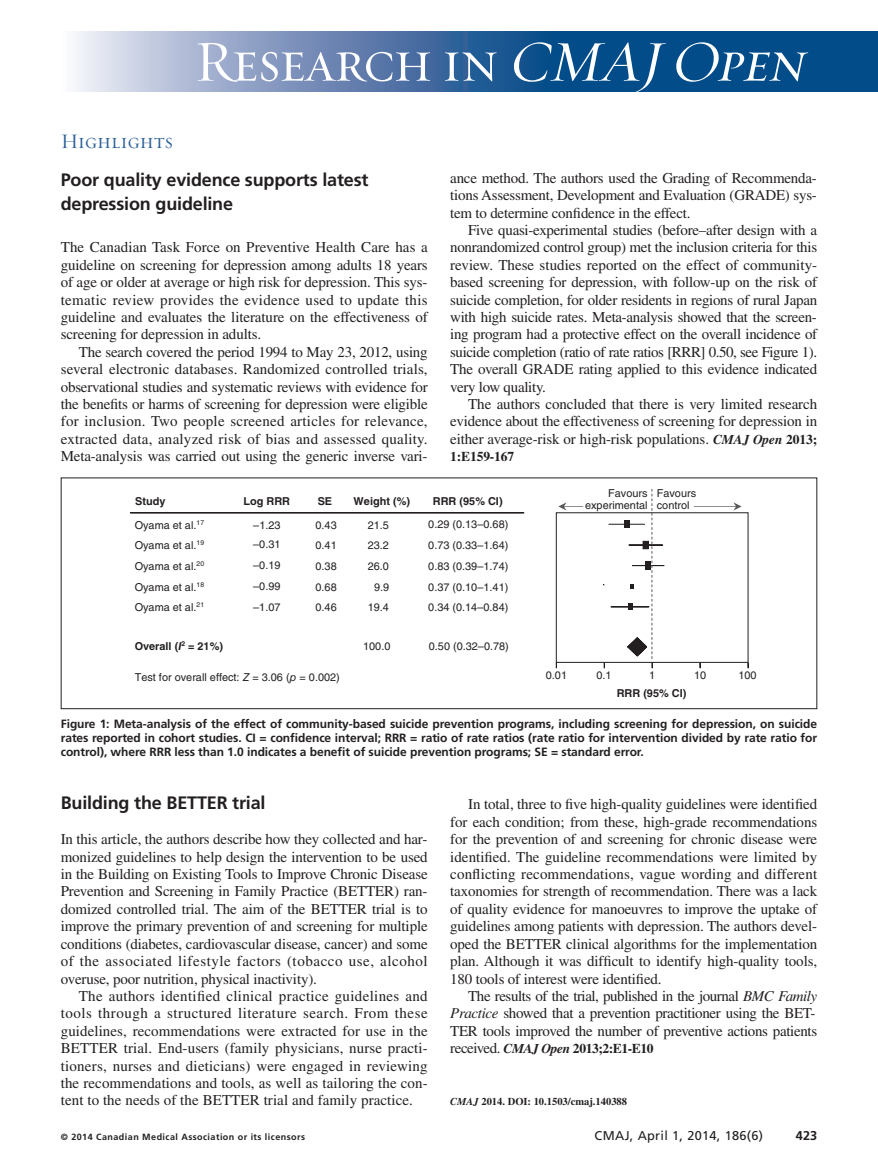
<style>
.page{position:relative;width:878px;height:1175px;background:#fff}
.page>*{position:absolute;margin:0;border:0;box-sizing:border-box;transform-origin:0 0}
.t1{font:58.5px "Requiem Display HTF Small Caps";letter-spacing:-.03em;color:#fff}
.t2{font:21px "Requiem Display HTF Small Caps";color:#2c6199}
.t3{font:700 18px/24px "Frutiger LT Std";letter-spacing:-.01em;color:#231f20}
.t4{font:15px/17.4px "Times LT Std";letter-spacing:-.015em;color:#231f20;text-align:justify}
.t5{font:700 13.5px "Times LT Std";letter-spacing:-.03em;color:#231f20}
.t6{font:12.75px "Frutiger LT Std";letter-spacing:.025em;color:#231f20}
.t7{font:700 12.75px "Frutiger LT Std";color:#231f20}
.t8{font:700 12px/14.2px "Frutiger LT Std";letter-spacing:-.005em;color:#231f20;text-align:justify}
.t9{font:10.95px/20.7px "Helvetica LT Std";color:#231f20;text-align:justify}
.t10{font:700 10.95px "Helvetica LT Std";color:#231f20}
.t11{font:700 10.5px "Times LT Std";color:#231f20}
.t12{font:700 9px "Frutiger LT Std";letter-spacing:.05em;color:#231f20}
.s1{font-style:italic}
.s2{font-weight:700;font-style:italic;font-size:13.5px}
.s3{font-weight:700;font-size:13.5px}
.s4{font-weight:700}
.s5{font-weight:400;font-size:15px}
</style>
<div class="page">
<div style="left:542px;top:32px;width:336px;height:60px;background:#014c89"></div>
<svg style="left:75px;top:32px;width:467px;height:60px;background:#7893ba"></svg>
<div style="left:556px;top:512px;width:192px;height:150px;border:1px solid #231f20"></div>
<hr style="left:130px;top:513px;width:393px;height:1px;background:#231f20">
<div style="left:130px;top:512px;width:394px;height:1px;border:1px solid #231f20"></div>
<div style="left:608px;top:524px;width:36px;height:1px;border:1px solid #57585a"></div>
<hr style="left:629px;top:545px;width:33px;height:1px;background:#231f20">
<div style="left:628px;top:544px;width:35px;height:1px;border:1px solid #231f20"></div>
<div style="left:632px;top:565px;width:32px;height:1px;border:1px solid #231f20"></div>
<div style="left:610px;top:606px;width:39px;height:1px;border:1px solid #231f20"></div>
<svg style="left:699px;top:662px;width:2px;height:6px"></svg>
<svg style="left:747px;top:662px;width:2px;height:6px"></svg>
<svg style="left:693px;top:502px;width:48px;height:8px"></svg>
<svg style="left:558px;top:502px;width:25px;height:8px"></svg>
<svg style="left:624px;top:489px;width:29px;height:179px"></svg>
<div style="left:61px;top:477px;width:756px;height:232px;border:1px solid #231f20"></div>
<h2 class="t2" style="left:61px;top:128px;width:114px">Highlights</h2>
<h1 class="t1" style="left:194px;top:26px;width:621px">Research in <span class="s1">CMAJ Open</span></h1>
<p class="t3" style="left:61px;top:169px;width:309px">Poor quality evidence supports latest depression guideline</p>
<p class="t4" style="left:61px;top:240px;width:368px">The Canadian Task Force on Preventive Health Care has a guideline on screening for depression among adults 18 years of age or older at average or high risk for depression. This sys&shy;tematic review provides the evidence used to update this guideline and evaluates the literature on the effectiveness of screening for depression in adults.</p>
<p class="t4" style="left:61px;top:345px;width:368px;text-indent:18px">The search covered the period 1994 to May 23, 2012, using several electronic databases. Randomized controlled trials, observational studies and systematic reviews with evidence for the benefits or harms of screening for depression were eligible for inclusion. Two people screened articles for relevance, extracted data, analyzed risk of bias and assessed quality.<br>Meta-analysis was carried out using the generic inverse vari-</p>
<p class="t4" style="left:450px;top:171px;width:368px">ance method. The authors used the Grading of Recommenda&shy;tions Assessment, Development and Evaluation (GRADE) sys&shy;tem to determine confidence in the effect.</p>
<p class="t4" style="left:450px;top:223px;width:368px;text-indent:18px">Five quasi-experimental studies (before–after design with a nonrandomized control group) met the inclusion criteria for this review. These studies reported on the effect of community&shy;based screening for depression, with follow-up on the risk of suicide completion, for older residents in regions of rural Japan with high suicide rates. Meta-analysis showed that the screen&shy;ing program had a protective effect on the overall incidence of suicide completion (ratio of rate ratios [RRR] 0.50, see Figure 1).<br>The overall GRADE rating applied to this evidence indicated very low quality.</p>
<p class="t4" style="left:450px;top:397px;width:368px;text-indent:18px">The authors concluded that there is very limited research evidence about the effectiveness of screening for depression in either average-risk or high-risk populations. <span class="s2">CMAJ Open</span> <span class="s3">2013;</span></p>
<p class="t5" style="left:450px;top:452px;width:66px">1:E159-167</p>
<p class="t9" style="left:135px;top:490px;width:71px;line-height:23.9px"><span class="s4">Study<br></span>Oyama et al.<sup>17</sup></p>
<p class="t9" style="left:135px;top:536px;width:71px">Oyama et al.<sup>19<br></sup>Oyama et al.<sup>20<br></sup>Oyama et al.<sup>18<br></sup>Oyama et al.<sup>21</sup></p>
<p class="t10" style="left:135px;top:642px;width:90px">Overall (<span class="s1">I</span><sup>2</sup> = 21%)</p>
<p class="t10" style="left:243px;top:497px;width:48px">Log RRR</p>
<p class="t9" style="left:253px;top:516px;width:29px;line-height:19.4px">–1.23 –0.31</p>
<p class="t9" style="left:253px;top:556px;width:29px">–0.19 –0.99 –1.07</p>
<p class="t10" style="left:318px;top:497px;width:16px">SE</p>
<p class="t9" style="left:315px;top:516px;width:23px">0.43<br>0.41<br>0.38<br>0.68<br>0.46</p>
<p class="t10" style="left:353px;top:497px;width:58px">Weight (%)</p>
<p class="t9" style="left:368px;top:516px;width:23px;text-align:center">21.5<br>23.2<br>26.0<br>9.9<br>19.4</p>
<p class="t9" style="left:363px;top:636px;width:29px">100.0</p>
<p class="t10" style="left:433px;top:497px;width:71px">RRR (95% CI)</p>
<p class="t9" style="left:428px;top:536px;width:82px">0.73 (0.33–1.64)<br>0.83 (0.39–1.74)<br>0.37 (0.10–1.41)<br>0.34 (0.14–0.84)</p>
<p class="t9" style="left:429px;top:636px;width:82px">0.50 (0.32–0.78)</p>
<p class="t9" style="left:428px;top:515px;width:82px">0.29 (0.13–0.68)</p>
<p class="t9" style="left:585px;top:488px;width:64px;line-height:12.6px;text-align:right">Favours experimental</p>
<p class="t9" style="left:656px;top:488px;width:41px;line-height:12.6px">Favours control</p>
<p class="t9" style="left:546px;top:666px;width:23px">0.01</p>
<p class="t9" style="left:596px;top:666px;width:17px">0.1</p>
<p class="t9" style="left:649px;top:666px;width:8px">1</p>
<p class="t9" style="left:694px;top:666px;width:14px">10</p>
<p class="t9" style="left:738px;top:666px;width:20px">100</p>
<p class="t9" style="left:135px;top:668px;width:207px">Test for overall effect: <span class="s1">Z</span> = 3.06 (<span class="s1">p</span> = 0.002)</p>
<p class="t8" style="left:61px;top:717px;width:757px">Figure 1: Meta-analysis of the effect of community-based suicide prevention programs, including screening for depression, on suicide rates reported in cohort studies. CI = confidence interval; RRR = ratio of rate ratios (rate ratio for intervention divided by rate ratio for control), where RRR less than 1.0 indicates a benefit of suicide prevention programs; SE = standard error.</p>
<p class="t10" style="left:616px;top:689px;width:71px">RRR (95% CI)</p>
<p class="t3" style="left:61px;top:792px;width:206px">Building the BETTER trial</p>
<p class="t4" style="left:61px;top:832px;width:368px">In this article, the authors describe how they collected and har&shy;monized guidelines to help design the intervention to be used in the Building on Existing Tools to Improve Chronic Disease Prevention and Screening in Family Practice (BETTER) ran&shy;domized controlled trial. The aim of the BETTER trial is to improve the primary prevention of and screening for multiple conditions (diabetes, cardiovascular disease, cancer) and some of the associated lifestyle factors (tobacco use, alcohol overuse, poor nutrition, physical inactivity).</p>
<p class="t4" style="left:61px;top:988px;width:368px;text-indent:18px">The authors identified clinical practice guidelines and tools through a structured literature search. From these guidelines, recommendations were extracted for use in the BETTER trial. End-users (family physicians, nurse practi&shy;tioners, nurses and dieticians) were engaged in reviewing the recommendations and tools, as well as tailoring the con&shy;tent to the needs of the BETTER trial and family practice.</p>
<p class="t4" style="left:450px;top:797px;width:368px;text-indent:18px">In total, three to five high-quality guidelines were identified for each condition; from these, high-grade recommendations for the prevention of and screening for chronic disease were identified. The guideline recommendations were limited by conflicting recommendations, vague wording and different taxonomies for strength of recommendation. There was a lack of quality evidence for manoeuvres to improve the uptake of guidelines among patients with depression. The authors devel&shy;oped the BETTER clinical algorithms for the implementation plan. Although it was difficult to identify high-quality tools, 180 tools of interest were identified.</p>
<p class="t4" style="left:450px;top:988px;width:368px;text-align:left;text-indent:18px">The results of the trial, published in the journal <span class="s1">BMC Family<br>Practice</span> showed that a prevention practitioner using the BET-<br>TER tools improved the number of preventive actions patients</p>
<p class="t5" style="left:450px;top:1044px;width:205px"><span class="s5">received.</span> <span class="s1">CMAJ Open</span> 2013;2:E1-E10</p>
<p class="t11" style="left:450px;top:1098px;width:178px"><span class="s1">CMAJ</span> 2014. DOI: 10.1503/cmaj.140388</p>
<p class="t12" style="left:61px;top:1132px;width:246px">© 2014 Canadian Medical Association or its licensors</p>
<p class="t6" style="left:594px;top:1130px;width:170px">CMAJ, April 1, 2014, 186(6)</p>
<p class="t7" style="left:795px;top:1130px;width:23px">423</p>
</div>
